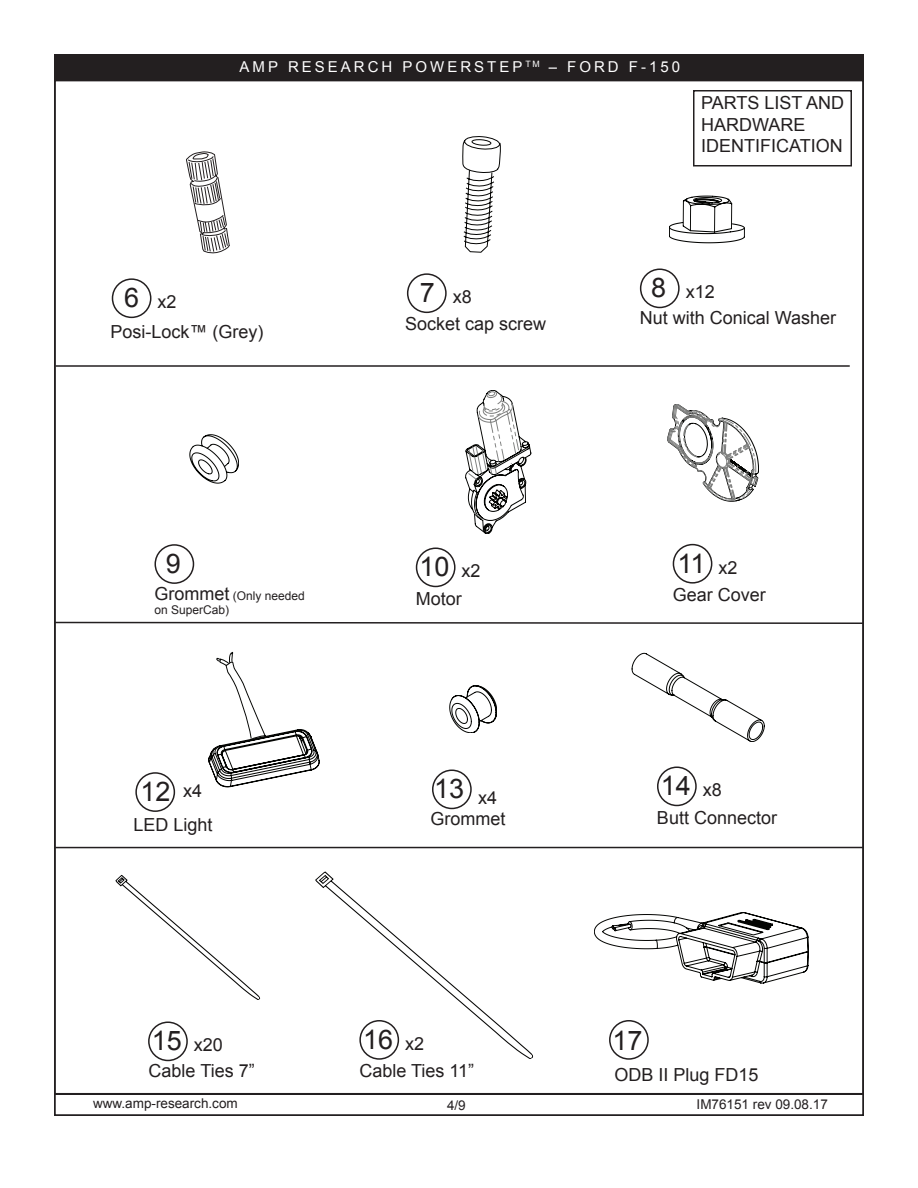
<style>
.page{position:relative;width:918px;height:1188px;background:#fff}
.page>*{position:absolute;margin:0;border:0;box-sizing:border-box;transform-origin:0 0}
.t1{font:27px "Arial";color:#231f20}
.t2{font:18px/21.6px "Arial";color:#231f20}
.t3{font:15px "Arial";letter-spacing:.2em;color:#fff}
.t4{font:13.5px "Arial";color:#231f20}
.t5{font:12px/14.4px "Arial";color:#231f20}
.s1{font-size:27px}
.s2{font-size:18px}
</style>
<div class="page">
<div style="left:54px;top:55px;width:809px;height:26px;background:#231f20"></div>
<svg style="left:115px;top:874px;width:146px;height:126px"></svg>
<div style="left:148px;top:1021px;width:40px;height:40px;border:2px solid #231f20;border-radius:50%"></div>
<div style="left:693px;top:90px;width:159px;height:76px;border:2px solid #231f20"></div>
<svg style="left:314px;top:846px;width:220px;height:214px"></svg>
<div style="left:359px;top:1020px;width:40px;height:40px;border:2px solid #231f20;border-radius:50%"></div>
<div style="left:407px;top:273px;width:40px;height:40px;border:2px solid #231f20;border-radius:50%"></div>
<svg style="left:462px;top:136px;width:39px;height:117px"></svg>
<div style="left:640px;top:269px;width:40px;height:39px;border:2px solid #231f20;border-radius:50%"></div>
<div style="left:657px;top:767px;width:40px;height:39px;border:2px solid #231f20;border-radius:50%"></div>
<svg style="left:632px;top:653px;width:133px;height:89px"></svg>
<div style="left:609px;top:1020px;width:40px;height:40px;border:2px solid #231f20;border-radius:50%"></div>
<svg style="left:594px;top:912px;width:215px;height:71px"></svg>
<svg style="left:667px;top:404px;width:92px;height:98px"></svg>
<div style="left:673px;top:544px;width:39px;height:40px;border:2px solid #231f20;border-radius:50%"></div>
<svg style="left:465px;top:390px;width:66px;height:144px"></svg>
<div style="left:416px;top:548px;width:40px;height:39px;border:2px solid #231f20;border-radius:50%"></div>
<svg style="left:208px;top:651px;width:112px;height:136px"></svg>
<div style="left:135px;top:772px;width:40px;height:40px;border:2px solid #231f20;border-radius:50%"></div>
<svg style="left:669px;top:196px;width:76px;height:47px"></svg>
<div style="left:154px;top:544px;width:40px;height:40px;border:2px solid #231f20;border-radius:50%"></div>
<svg style="left:450px;top:686px;width:47px;height:47px"></svg>
<div style="left:432px;top:770px;width:40px;height:39px;border:2px solid #231f20;border-radius:50%"></div>
<svg style="left:186px;top:152px;width:44px;height:101px"></svg>
<div style="left:112px;top:278px;width:39px;height:40px;border:2px solid #231f20;border-radius:50%"></div>
<div style="left:54px;top:1094px;width:810px;height:22px;border:2px solid #231f20"></div>
<hr style="left:56px;top:365px;width:794px;height:2px;background:#231f20">
<svg style="left:54px;top:621px;width:810px;height:4px"></svg>
<hr style="left:55px;top:847px;width:808px;height:1px;background:#231f20">
<svg style="left:190px;top:434px;width:49px;height:49px"></svg>
<p class="t3" style="left:240px;top:57px;width:442px">AMP RESEARCH POWERSTEP <sup>TM</sup> – FORD F-150</p>
<p class="t2" style="left:701px;top:92px;width:145px">PARTS LIST AND<br>HARDWARE<br>IDENTIFICATION</p>
<h1 class="t1" style="left:124px;top:280px;width:17px">6</h1>
<p class="t2" style="left:111px;top:321px;width:155px">Posi-Lock™ (Grey)</p>
<p class="t2" style="left:157px;top:291px;width:21px">x2</p>
<p class="t2" style="left:405px;top:284px;width:143px;line-height:26.5px;text-indent:15px"><span class="s1">7</span> x8<br>Socket cap screw</p>
<p class="t2" style="left:640px;top:279px;width:198px;line-height:25.7px;text-indent:11px"><span class="s1">8</span> x12<br>Nut with Conical Washer</p>
<h1 class="t1" style="left:166px;top:546px;width:17px">9</h1>
<p class="t5" style="left:154px;top:588px;width:152px"><span class="s2">Grommet</span> (Only needed on SuperCab)</p>
<h1 class="t1" style="left:141px;top:774px;width:32px">12</h1>
<p class="t2" style="left:134px;top:814px;width:81px">LED Light</p>
<p class="t2" style="left:183px;top:780px;width:21px">x4</p>
<h1 class="t1" style="left:420px;top:549px;width:63px">10 <span class="s2">x2</span></h1>
<p class="t2" style="left:416px;top:588px;width:48px">Motor</p>
<h1 class="t1" style="left:434px;top:771px;width:32px">13</h1>
<p class="t2" style="left:430px;top:808px;width:77px">Grommet</p>
<p class="t2" style="left:478px;top:787px;width:21px">x4</p>
<p class="t2" style="left:149px;top:1033px;width:108px;line-height:25.5px"><span class="s1">15</span> x20<br>Cable Ties 7”</p>
<h1 class="t1" style="left:363px;top:1022px;width:63px">16 <span class="s2">x2</span></h1>
<p class="t2" style="left:359px;top:1060px;width:116px">Cable Ties 11”</p>
<h1 class="t1" style="left:677px;top:546px;width:62px">11 <span class="s2">x2</span></h1>
<p class="t2" style="left:673px;top:584px;width:95px">Gear Cover</p>
<h1 class="t1" style="left:661px;top:768px;width:63px">14 <span class="s2">x8</span></h1>
<p class="t2" style="left:657px;top:807px;width:122px">Butt Connector</p>
<h1 class="t1" style="left:613px;top:1023px;width:32px">17</h1>
<p class="t2" style="left:614px;top:1064px;width:146px">ODB II Plug FD15</p>
<p class="t4" style="left:93px;top:1094px;width:146px">www.amp-research.com</p>
<p class="t4" style="left:447px;top:1096px;width:20px">4/9</p>
<p class="t4" style="left:697px;top:1095px;width:133px">IM76151 rev 09.08.17</p>
</div>
